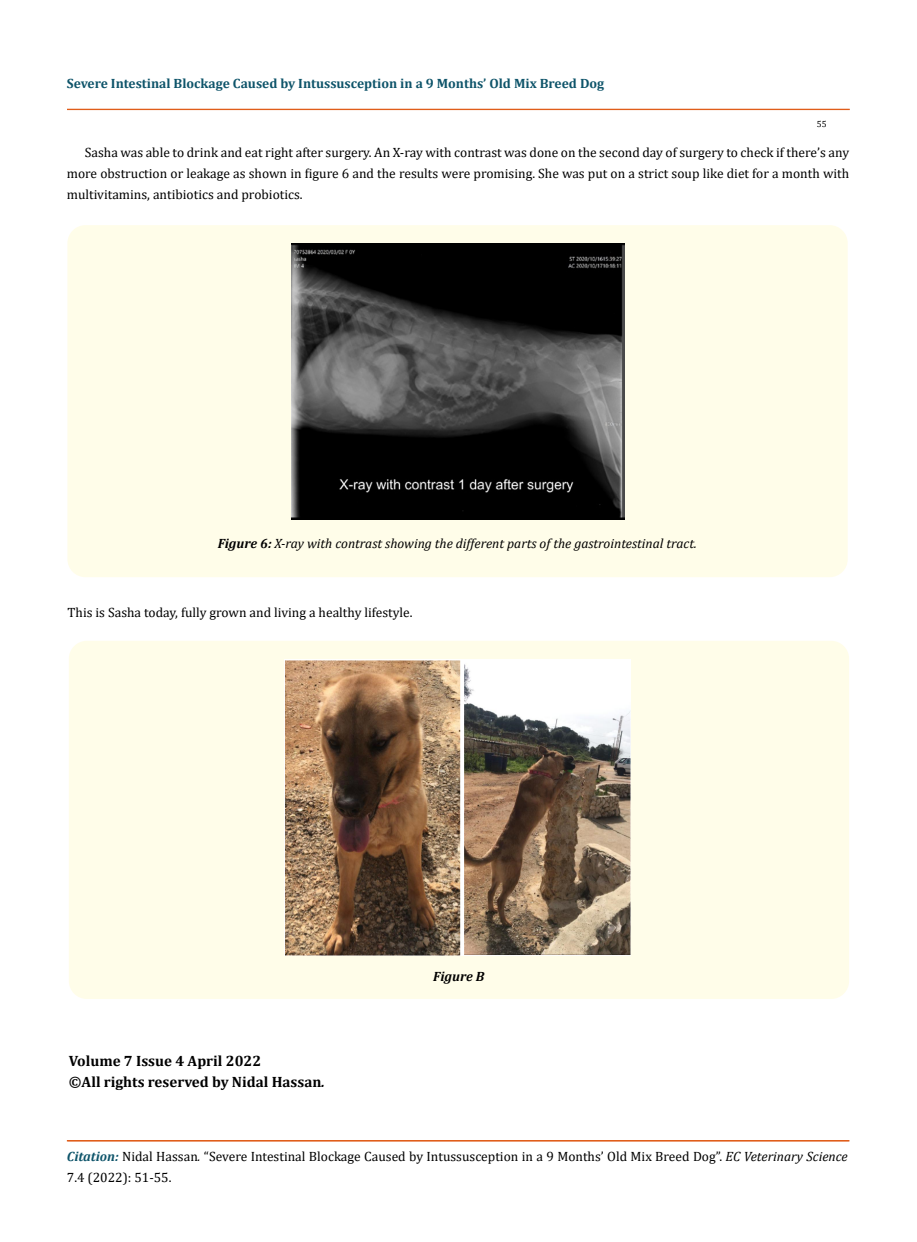
<style>
.page{position:relative;width:917px;height:1242px;background:#fff}
.page>*{position:absolute;margin:0;border:0;box-sizing:border-box;transform-origin:0 0}
.t1{font:700 15px/21px "Cambria";color:#000}
.t2{font:13.5px/21px "Cambria";color:#000}
.t3{font:italic 13.5px "Cambria";color:#000}
.t4{font:700 13.5px "Cambria";color:#0e546a}
.t5{font:italic 700 13.5px "Cambria";color:#000}
.t6{font:9px "Cambria";color:#000}
.s1{font-weight:700}
.s2{font-style:italic}
.s3{font-weight:700;font-style:italic;color:#0e546a}
</style>
<div class="page">
<div style="left:67px;top:109px;width:782px;height:1px;border:1px solid #e05d1a"></div>
<div style="left:67px;top:225px;width:780px;height:352px;background:#fffde9;border-radius:18px"></div>
<img style="left:291px;top:244px;width:333px;height:275px">
<div style="left:69px;top:641px;width:780px;height:358px;background:#fffde9;border-radius:18px"></div>
<img style="left:284px;top:660px;width:346px;height:295px">
<p class="t4" style="left:67px;top:74px;width:539px">Severe Intestinal Blockage Caused by Intussusception in a 9 Months’ Old Mix Breed Dog</p>
<p class="t6" style="left:816px;top:118px;width:11px">55</p>
<p class="t2" style="left:67px;top:142px;width:783px;text-align:justify;text-indent:18px">Sasha was able to drink and eat right after surgery. An X-ray with contrast was done on the second day of surgery to check if there’s any more obstruction or leakage as shown in figure 6 and the results were promising. She was put on a strict soup like diet for a month with multivitamins, antibiotics and probiotics.</p>
<p class="t3" style="left:218px;top:533px;width:481px"><span class="s1">Figure 6:</span> X-ray with contrast showing the different parts of the gastrointestinal tract.</p>
<p class="t2" style="left:68px;top:601px;width:346px">This is Sasha today, fully grown and living a healthy lifestyle.</p>
<p class="t1" style="left:69px;top:1050px;width:257px">Volume 7 Issue 4 April 2022<br>©All rights reserved by Nidal Hassan<span class="s2">.</span></p>
<p class="t5" style="left:433px;top:967px;width:53px">Figure B</p>
<p class="t2" style="left:67px;top:1146px;width:782px"><span class="s3">Citation:</span> Nidal Hassan<span class="s2">.</span> “Severe Intestinal Blockage Caused by Intussusception in a 9 Months’ Old Mix Breed Dog”. <span class="s2">EC Veterinary Science<br></span>7.4 (2022): 51-55.</p>
</div>
